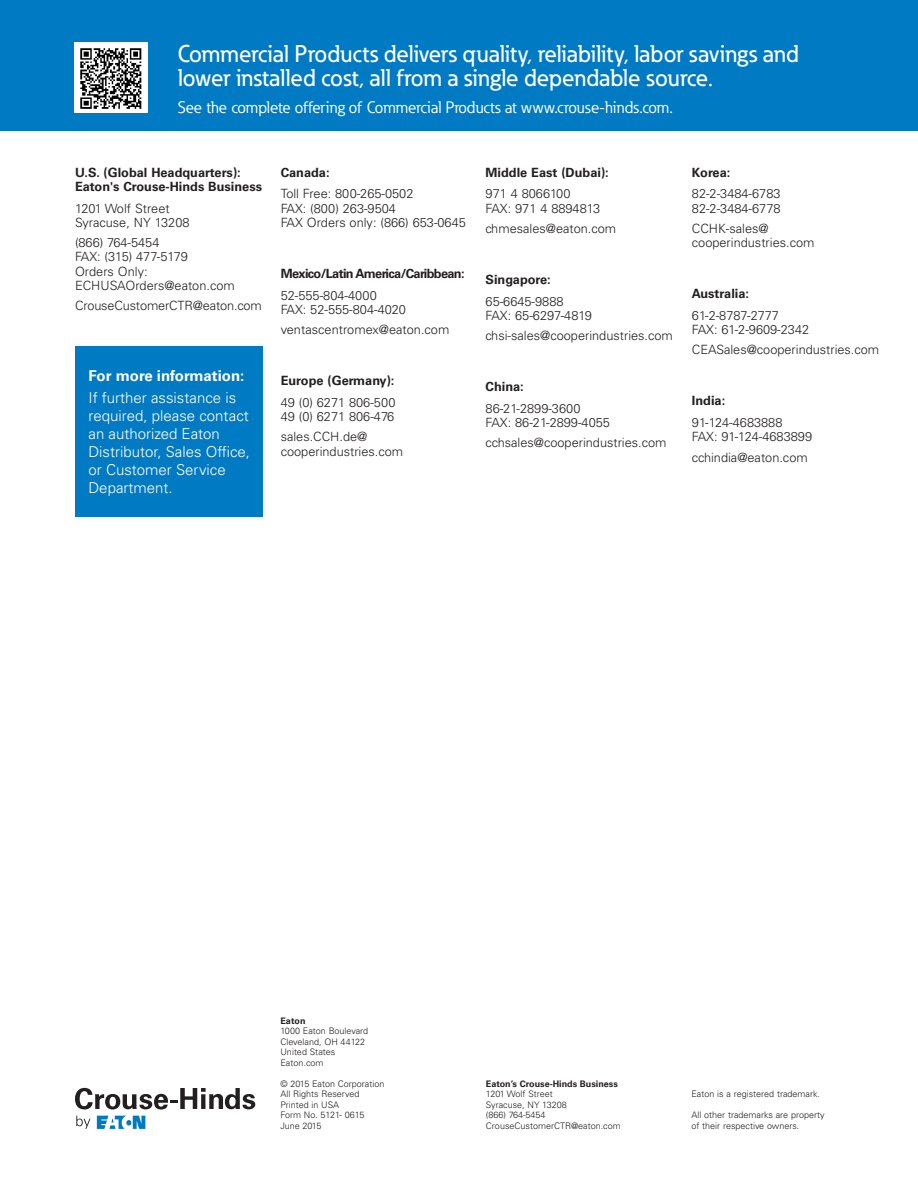
<style>
.page{position:relative;width:918px;height:1188px;background:#fff}
.page>*{position:absolute;margin:0;border:0;box-sizing:border-box;transform-origin:0 0}
.t1{font:500 24px/24px "Eaton";color:#fff}
.t2{font:16.5px "Eaton";color:#fff}
.t3{font:300 15px/18px "Univers LT Std";color:#fff}
.t4{font:700 15px "Univers LT Std";color:#fff}
.t5{font:300 12.75px/14.2px "Univers LT Std";color:#231f20}
.t6{font:700 12.75px/14.2px "Univers LT Std";color:#231f20}
.t7{font:700 12.75px "Univers LT Std";letter-spacing:-.05em;color:#231f20}
.t8{font:300 9px/10.5px "Univers LT Std";color:#231f20}
.t9{font:700 9px "Univers LT Std";color:#231f20}
</style>
<div class="page">
<div style="left:0;top:0;width:918px;height:131px;background:#007ac2"></div>
<img style="left:74px;top:42px;width:74px;height:70px">
<svg style="left:97px;top:1116px;width:48px;height:13px"></svg>
<svg style="left:75px;top:1088px;width:180px;height:22px"></svg>
<svg style="left:76px;top:1116px;width:14px;height:13px"></svg>
<div style="left:75px;top:346px;width:187px;height:171px;background:#007ac2"></div>
<h1 class="t1" style="left:178px;top:42px;width:623px">Commercial Products delivers quality, reliability, labor savings and lower installed cost, all from a single dependable source.</h1>
<p class="t2" style="left:178px;top:97px;width:497px">See the complete offering of Commercial Products at www.crouse-hinds.com.</p>
<p class="t6" style="left:75px;top:165px;width:189px">U.S. (Global Headquarters):<br>Eaton's Crouse-Hinds Business</p>
<p class="t5" style="left:75px;top:201px;width:116px">1201 Wolf Street<br>Syracuse, NY 13208</p>
<p class="t5" style="left:75px;top:236px;width:161px">(866) 764-5454<br>FAX: (315) 477-5179<br>Orders Only:<br>ECHUSAOrders@eaton.com</p>
<p class="t5" style="left:75px;top:299px;width:188px">CrouseCustomerCTR@eaton.com</p>
<p class="t4" style="left:88px;top:367px;width:157px">For more information:</p>
<p class="t3" style="left:88px;top:389px;width:163px">If further assistance is required, please contact an authorized Eaton<br>Distributor, Sales Office, or Customer Service<br>Department.</p>
<p class="t6" style="left:281px;top:165px;width:50px">Canada:</p>
<p class="t5" style="left:281px;top:187px;width:187px">Toll Free: 800-265-0502<br>FAX: (800) 263-9504<br>FAX Orders only: (866) 653-0645</p>
<p class="t7" style="left:281px;top:266px;width:185px">Mexico/Latin America/Caribbean:</p>
<p class="t5" style="left:281px;top:288px;width:127px">52-555-804-4000<br>FAX: 52-555-804-4020</p>
<p class="t5" style="left:281px;top:322px;width:170px">ventascentromex@eaton.com</p>
<p class="t6" style="left:281px;top:374px;width:115px">Europe (Germany):</p>
<p class="t5" style="left:281px;top:395px;width:116px">49 (0) 6271 806-500<br>49 (0) 6271 806-476</p>
<p class="t5" style="left:281px;top:430px;width:124px">sales.CCH.de@ cooperindustries.com</p>
<p class="t6" style="left:486px;top:165px;width:125px">Middle East (Dubai):</p>
<p class="t5" style="left:486px;top:187px;width:116px">971 4 8066100<br>FAX: 971 4 8894813</p>
<p class="t5" style="left:486px;top:221px;width:132px">chmesales@eaton.com</p>
<p class="t6" style="left:486px;top:272px;width:67px">Singapore:</p>
<p class="t5" style="left:486px;top:294px;width:108px">65-6645-9888<br>FAX: 65-6297-4819</p>
<p class="t5" style="left:486px;top:329px;width:189px">chsi-sales@cooperindustries.com</p>
<p class="t6" style="left:486px;top:380px;width:40px">China:</p>
<p class="t5" style="left:486px;top:401px;width:126px">86-21-2899-3600<br>FAX: 86-21-2899-4055</p>
<p class="t5" style="left:486px;top:436px;width:183px">cchsales@cooperindustries.com</p>
<p class="t6" style="left:692px;top:165px;width:40px">Korea:</p>
<p class="t5" style="left:692px;top:187px;width:90px">82-2-3484-6783<br>82-2-3484-6778</p>
<p class="t5" style="left:692px;top:221px;width:124px">CCHK-sales@ cooperindustries.com</p>
<p class="t6" style="left:692px;top:287px;width:59px">Australia:</p>
<p class="t5" style="left:692px;top:308px;width:119px">61-2-8787-2777<br>FAX: 61-2-9609-2342</p>
<p class="t5" style="left:692px;top:343px;width:189px">CEASales@cooperindustries.com</p>
<p class="t6" style="left:692px;top:394px;width:35px">India:</p>
<p class="t5" style="left:692px;top:416px;width:122px">91-124-4683888<br>FAX: 91-124-4683899</p>
<p class="t5" style="left:692px;top:450px;width:117px">cchindia@eaton.com</p>
<p class="t9" style="left:280px;top:1015px;width:27px">Eaton</p>
<p class="t8" style="left:280px;top:1026px;width:89px">1000 Eaton Boulevard<br>Cleveland, OH 44122<br>United States<br>Eaton.com</p>
<p class="t8" style="left:280px;top:1078px;width:105px">© 2015 Eaton Corporation<br>All Rights Reserved<br>Printed in USA<br>Form No. 5121- 0615<br>June 2015</p>
<p class="t9" style="left:486px;top:1078px;width:133px">Eaton’s Crouse-Hinds Business</p>
<p class="t8" style="left:486px;top:1089px;width:136px">1201 Wolf Street<br>Syracuse, NY 13208<br>(866) 764-5454<br>CrouseCustomerCTR@eaton.com</p>
<p class="t8" style="left:692px;top:1089px;width:130px">Eaton is a registered trademark.</p>
<p class="t8" style="left:692px;top:1110px;width:135px">All other trademarks are property of their respective owners.</p>
</div>
